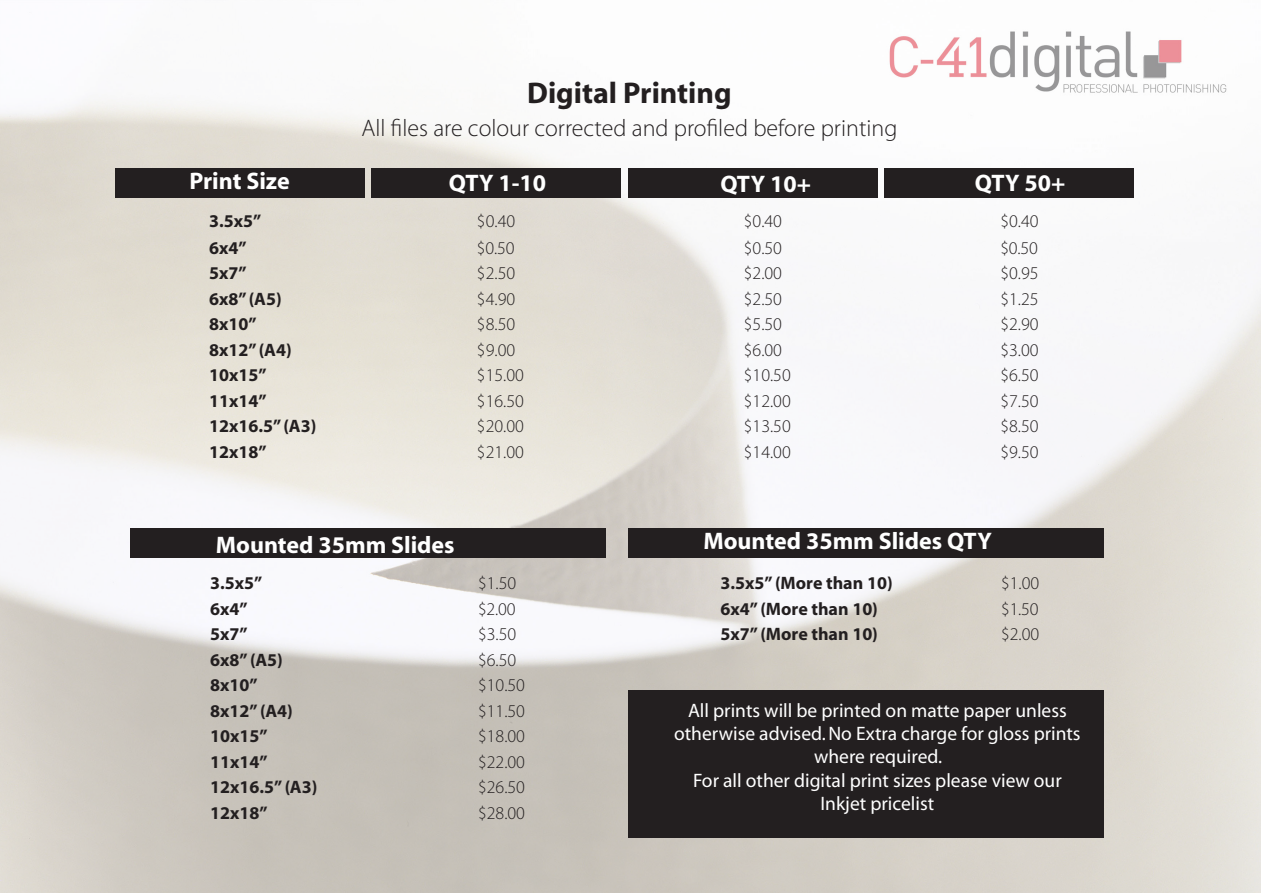
<style>
.page{position:relative;width:1263px;height:893px;background:#fff}
.page>*{position:absolute;margin:0;border:0;box-sizing:border-box;transform-origin:0 0}
.t1{font:700 30px "Myriad";color:#231f20}
.t2{font:700 24px "Myriad";color:#fff}
.t3{font:300 24px "Myriad Pro";color:#231f20}
.t4{font:19.5px/23.4px "Myriad";color:#fff;text-align:center}
.t5{font:300 18px "Myriad Pro";color:#231f20}
.t6{font:700 18px "Myriad Pro";color:#231f20}
</style>
<div class="page">
<img style="left:0;top:31px;width:1261px;height:862px">
<div style="left:115px;top:169px;width:249px;height:29px;background:#231f20"></div>
<div style="left:130px;top:528px;width:476px;height:30px;background:#231f20"></div>
<div style="left:371px;top:169px;width:250px;height:29px;background:#231f20"></div>
<div style="left:628px;top:169px;width:249px;height:29px;background:#231f20"></div>
<div style="left:884px;top:169px;width:250px;height:29px;background:#231f20"></div>
<div style="left:628px;top:528px;width:476px;height:30px;background:#231f20"></div>
<div style="left:628px;top:690px;width:476px;height:148px;background:#231f20"></div>
<p class="t1" style="left:527px;top:78px;width:206px">Digital Printing</p>
<p class="t3" style="left:361px;top:114px;width:537px">All files are colour corrected and profiled before printing</p>
<p class="t2" style="left:189px;top:169px;width:102px">Print Size</p>
<p class="t6" style="left:209px;top:209px;width:54px">3.5x5”</p>
<p class="t5" style="left:477px;top:210px;width:40px">$0.40</p>
<p class="t6" style="left:209px;top:236px;width:39px">6x4”</p>
<p class="t5" style="left:477px;top:237px;width:39px">$0.50</p>
<p class="t6" style="left:209px;top:261px;width:39px">5x7”</p>
<p class="t5" style="left:477px;top:262px;width:40px">$2.50</p>
<p class="t6" style="left:209px;top:287px;width:74px">6x8” (A5)</p>
<p class="t5" style="left:477px;top:288px;width:40px">$4.90</p>
<p class="t6" style="left:209px;top:312px;width:49px">8x10”</p>
<p class="t5" style="left:477px;top:313px;width:40px">$8.50</p>
<p class="t6" style="left:209px;top:338px;width:84px">8x12” (A4)</p>
<p class="t5" style="left:477px;top:339px;width:40px">$9.00</p>
<p class="t6" style="left:209px;top:363px;width:59px">10x15”</p>
<p class="t5" style="left:477px;top:364px;width:49px">$15.00</p>
<p class="t6" style="left:209px;top:389px;width:59px">11x14”</p>
<p class="t5" style="left:477px;top:390px;width:49px">$16.50</p>
<p class="t6" style="left:209px;top:414px;width:109px">12x16.5” (A3)</p>
<p class="t5" style="left:477px;top:415px;width:49px">$20.00</p>
<p class="t6" style="left:209px;top:440px;width:59px">12x18”</p>
<p class="t5" style="left:477px;top:441px;width:49px">$21.00</p>
<p class="t2" style="left:449px;top:170px;width:99px">QTY 1-10</p>
<p class="t2" style="left:720px;top:171px;width:92px">QTY 10+</p>
<p class="t2" style="left:975px;top:171px;width:92px">QTY 50+</p>
<p class="t5" style="left:744px;top:210px;width:40px">$0.40</p>
<p class="t5" style="left:1000px;top:210px;width:40px">$0.40</p>
<p class="t5" style="left:744px;top:237px;width:40px">$0.50</p>
<p class="t5" style="left:1000px;top:237px;width:39px">$0.50</p>
<p class="t5" style="left:744px;top:262px;width:40px">$2.00</p>
<p class="t5" style="left:1000px;top:262px;width:40px">$0.95</p>
<p class="t5" style="left:744px;top:288px;width:40px">$2.50</p>
<p class="t5" style="left:1000px;top:288px;width:40px">$1.25</p>
<p class="t5" style="left:744px;top:313px;width:40px">$5.50</p>
<p class="t5" style="left:1000px;top:313px;width:40px">$2.90</p>
<p class="t5" style="left:744px;top:339px;width:40px">$6.00</p>
<p class="t5" style="left:1000px;top:339px;width:40px">$3.00</p>
<p class="t5" style="left:744px;top:364px;width:49px">$10.50</p>
<p class="t5" style="left:1000px;top:364px;width:40px">$6.50</p>
<p class="t5" style="left:744px;top:390px;width:49px">$12.00</p>
<p class="t5" style="left:1000px;top:390px;width:40px">$7.50</p>
<p class="t5" style="left:744px;top:415px;width:49px">$13.50</p>
<p class="t5" style="left:1000px;top:415px;width:40px">$8.50</p>
<p class="t5" style="left:744px;top:441px;width:49px">$14.00</p>
<p class="t5" style="left:1000px;top:441px;width:40px">$9.50</p>
<p class="t2" style="left:216px;top:532px;width:240px">Mounted 35mm Slides</p>
<p class="t6" style="left:210px;top:571px;width:54px">3.5x5”</p>
<p class="t5" style="left:478px;top:572px;width:40px">$1.50</p>
<p class="t6" style="left:210px;top:597px;width:39px">6x4”</p>
<p class="t5" style="left:478px;top:598px;width:39px">$2.00</p>
<p class="t6" style="left:210px;top:622px;width:39px">5x7”</p>
<p class="t5" style="left:478px;top:623px;width:40px">$3.50</p>
<p class="t6" style="left:210px;top:648px;width:74px">6x8” (A5)</p>
<p class="t5" style="left:478px;top:649px;width:40px">$6.50</p>
<p class="t6" style="left:210px;top:673px;width:49px">8x10”</p>
<p class="t5" style="left:478px;top:674px;width:49px">$10.50</p>
<p class="t6" style="left:210px;top:699px;width:84px">8x12” (A4)</p>
<p class="t5" style="left:478px;top:700px;width:49px">$11.50</p>
<p class="t6" style="left:210px;top:724px;width:59px">10x15”</p>
<p class="t5" style="left:478px;top:725px;width:49px">$18.00</p>
<p class="t6" style="left:210px;top:750px;width:59px">11x14”</p>
<p class="t5" style="left:478px;top:751px;width:49px">$22.00</p>
<p class="t6" style="left:210px;top:775px;width:109px">12x16.5” (A3)</p>
<p class="t5" style="left:478px;top:776px;width:49px">$26.50</p>
<p class="t6" style="left:210px;top:801px;width:59px">12x18”</p>
<p class="t5" style="left:478px;top:802px;width:49px">$28.00</p>
<p class="t2" style="left:703px;top:529px;width:290px">Mounted 35mm Slides QTY</p>
<p class="t6" style="left:720px;top:571px;width:174px">3.5x5” (More than 10)</p>
<p class="t5" style="left:1001px;top:572px;width:40px">$1.00</p>
<p class="t6" style="left:720px;top:597px;width:159px">6x4” (More than 10)</p>
<p class="t5" style="left:1001px;top:598px;width:39px">$1.50</p>
<p class="t6" style="left:720px;top:622px;width:159px">5x7” (More than 10)</p>
<p class="t5" style="left:1001px;top:623px;width:40px">$2.00</p>
<p class="t4" style="left:674px;top:699px;width:408px">All prints will be printed on matte paper unless otherwise advised. No Extra charge for gloss prints where required.</p>
<p class="t4" style="left:693px;top:769px;width:370px">For all other digital print sizes please view our<br>Inkjet pricelist</p>
</div>
